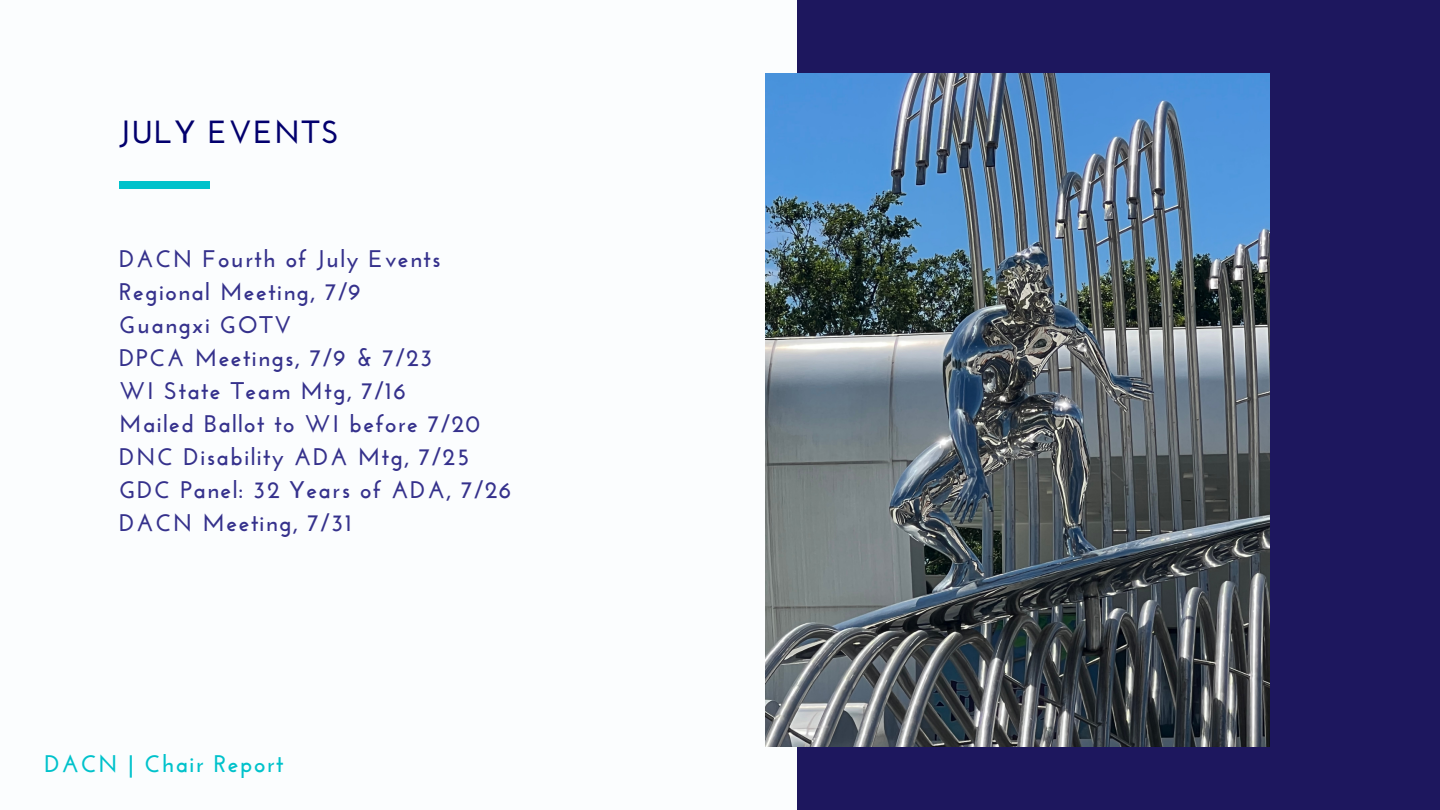
<style>
.page{position:relative;width:1440px;height:810px;background:#fbfdfe}
.page>*{position:absolute;margin:0;border:0;box-sizing:border-box;transform-origin:0 0}
.t1{font:700 32px "Josefin Sans";letter-spacing:.05em;color:#02006d}
.t2{font:700 24px/33px "Josefin Sans";letter-spacing:.06em;color:#35318c}
.t3{font:700 24px "Josefin Sans";letter-spacing:.06em;color:#00c2cb}
</style>
<div class="page">
<div style="left:119px;top:181px;width:90px;height:7px;background:#00c2cb"></div>
<div style="left:797px;top:0;width:643px;height:810px;background:#1d175e"></div>
<img style="left:765px;top:73px;width:505px;height:673px">
<h1 class="t1" style="left:119px;top:119px;width:222px">JULY EVENTS</h1>
<p class="t2" style="left:119px;top:245px;width:393px">DACN Fourth of July Events<br>Regional Meeting, 7/9<br>Guangxi GOTV<br>DPCA Meetings, 7/9 &amp; 7/23<br>WI State Team Mtg, 7/16<br>Mailed Ballot to WI before 7/20<br>DNC Disability ADA Mtg, 7/25<br>GDC Panel: 32 Years of ADA, 7/26<br>DACN Meeting, 7/31</p>
<p class="t3" style="left:44px;top:754px;width:241px">DACN | Chair Report</p>
</div>
